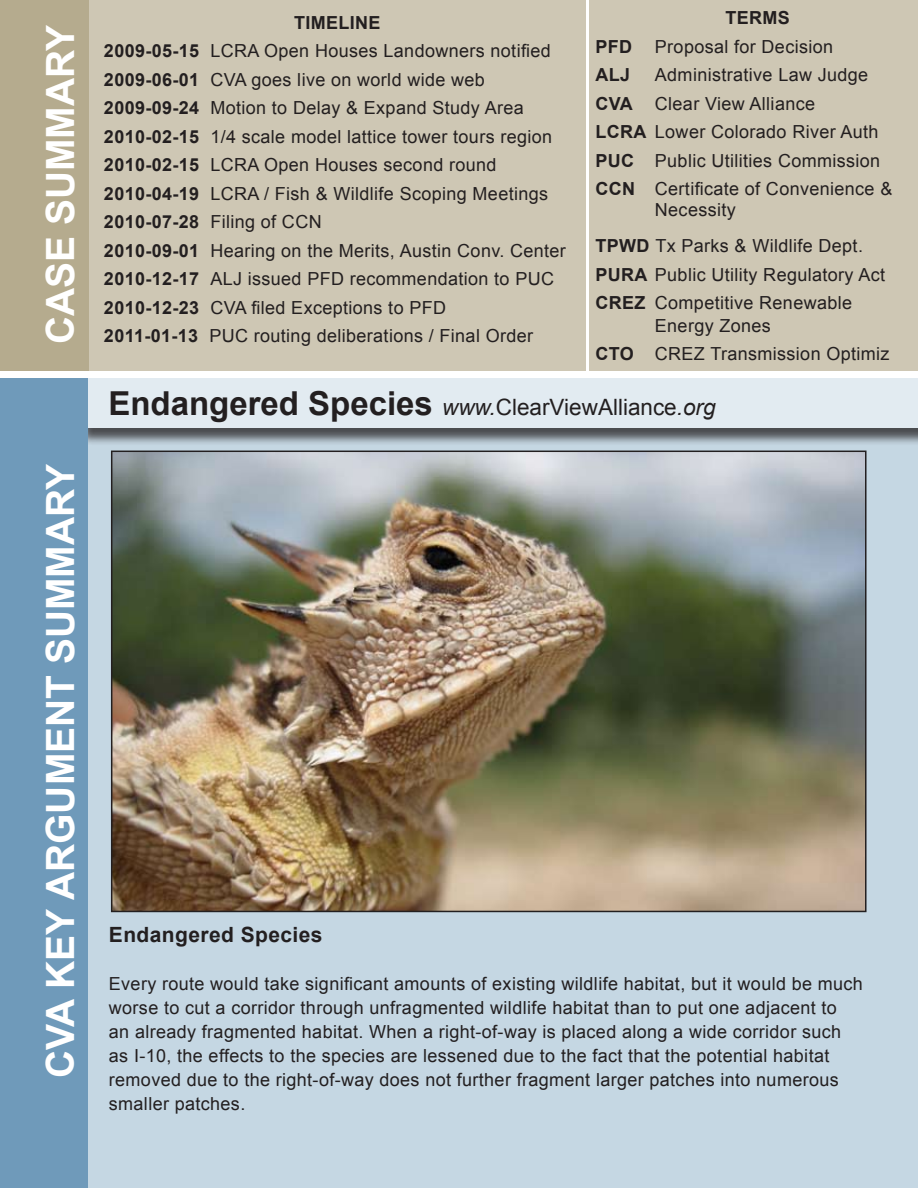
<style>
.page{position:relative;width:918px;height:1188px;background:#fff}
.page>*{position:absolute;margin:0;border:0;box-sizing:border-box;transform-origin:0 0}
.t1{font:700 39px "Arial";color:#fff}
.t2{font:700 33px "Arial";color:#231f20}
.t3{font:700 21px "Arial";letter-spacing:.02em;color:#231f20}
.t4{font:18px/28.5px "Arial";letter-spacing:.02em;color:#231f20}
.t5{font:700 18px "Arial";letter-spacing:.02em;color:#231f20}
.s1{font-weight:700}
.s2{font-weight:400;font-style:italic;font-size:22.5px}
.s3{font-weight:400;font-size:22.5px}
</style>
<div class="page">
<div style="left:84px;top:378px;width:834px;height:810px;background:#c5d7e3"></div>
<div style="left:77px;top:380px;width:841px;height:66px;background:#231f20;opacity:.75"></div>
<div style="left:75px;top:378px;width:843px;height:49px;background:#e2ebf1"></div>
<div style="left:0;top:378px;width:88px;height:810px;background:#6f9aba"></div>
<img style="left:114px;top:454px;width:750px;height:455px">
<div style="left:111px;top:451px;width:756px;height:461px;border:2px solid #231f20"></div>
<div style="left:79px;top:0;width:506px;height:370px;background:#cec7b4"></div>
<div style="left:0;top:0;width:88px;height:370px;background:#b5ab8e"></div>
<div style="left:590px;top:0;width:328px;height:370px;background:#cec7b4"></div>
<h1 class="t1" style="left:35px;top:344px;width:321px;rotate:-90deg">Case Summary</h1>
<h1 class="t1" style="left:35px;top:1078px;width:615px;rotate:-90deg">CVA Key Argument summary</h1>
<p class="t4" style="left:104px;top:8px;width:463px;text-indent:190px"><span class="s1">TIMELINE<br>2009-05-15</span> LCRA Open Houses Landowners notified <span class="s1">2009-06-01</span> CVA goes live on world wide web <span class="s1">2009-09-24</span> Motion to Delay &amp; Expand Study Area <span class="s1">2010-02-15</span> 1/4 scale model lattice tower tours region <span class="s1">2010-02-15</span> LCRA Open Houses second round <span class="s1">2010-04-19</span> LCRA / Fish &amp; Wildlife Scoping Meetings <span class="s1">2010-07-28</span> Filing of CCN<br><span class="s1">2010-09-01</span> Hearing on the Merits, Austin Conv. Center <span class="s1">2010-12-17</span> ALJ issued PFD recommendation to PUC <span class="s1">2010-12-23</span> CVA filed Exceptions to PFD<br><span class="s1">2011-01-13</span> PUC routing deliberations / Final Order</p>
<p class="t5" style="left:725px;top:6px;width:66px">TERMS</p>
<p class="t5" style="left:596px;top:35px;width:38px">PFD</p>
<p class="t4" style="left:655px;top:32px;width:180px">Proposal for Decision</p>
<p class="t5" style="left:596px;top:63px;width:36px">ALJ</p>
<p class="t4" style="left:596px;top:61px;width:286px;text-indent:59px">Administrative Law Judge<br><span class="s1">CVA</span> Clear View Alliance<br><span class="s1">LCRA</span> Lower Colorado River Auth<br><span class="s1">PUC</span> Public Utilities Commission<br><span class="s1">CCN</span></p>
<p class="t4" style="left:655px;top:179px;width:239px;line-height:21px">Certificate of Convenience &amp;<br>Necessity</p>
<p class="t4" style="left:596px;top:232px;width:291px"><span class="s1">TPWD</span> Tx Parks &amp; Wildlife Dept.<br><span class="s1">PURA</span> Public Utility Regulatory Act<br><span class="s1">CREZ</span> Competitive Renewable</p>
<p class="t4" style="left:596px;top:311px;width:296px;text-indent:59px">Energy Zones<br><span class="s1">CTO</span> CREZ Transmission Optimiz</p>
<h2 class="t2" style="left:108px;top:381px;width:609px">Endangered Species <span class="s2">www.</span><span class="s3">ClearViewAlliance</span><span class="s2">.org</span></h2>
<p class="t3" style="left:109px;top:921px;width:215px">Endangered Species</p>
<p class="t4" style="left:109px;top:972px;width:756px;line-height:24px">Every route would take significant amounts of existing wildlife habitat, but it would be much worse to cut a corridor through unfragmented wildlife habitat than to put one adjacent to<br>an already fragmented habitat. When a right-of-way is placed along a wide corridor such as I-10, the effects to the species are lessened due to the fact that the potential habitat removed due to the right-of-way does not further fragment larger patches into numerous smaller patches.</p>
</div>
